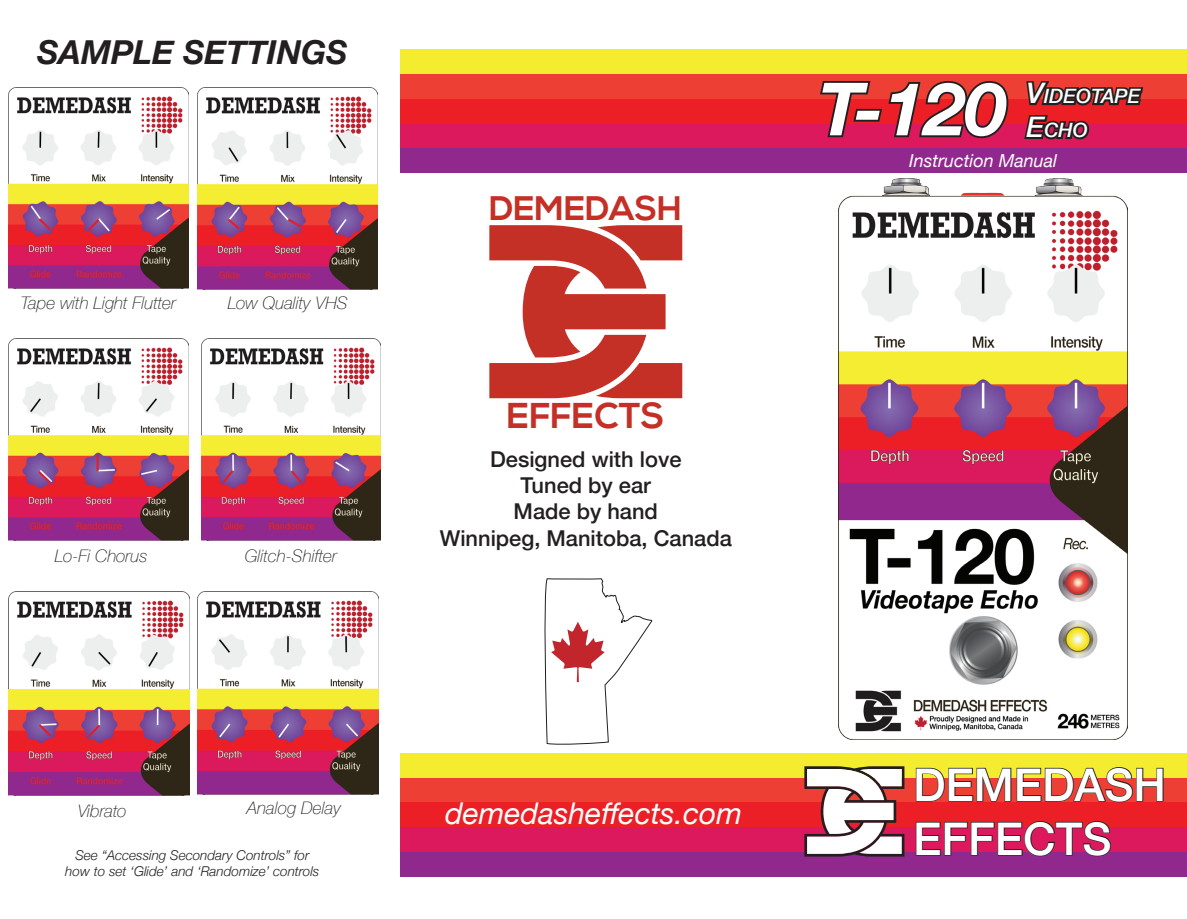
<style>
.page{position:relative;width:1187px;height:919px;background:#fff}
.page>*{position:absolute;margin:0;border:0;box-sizing:border-box;transform-origin:0 0}
.t1{font:italic 700 73.35px "Helvetica Neue";color:#fff}
.t2{font:500 45px/54px "Helvetica Neue";color:#fff}
.t3{font:700 35.85px "Nexa";color:#c42f26}
.t4{font:700 34.05px "Nexa";color:#c42f26}
.t5{font:italic 700 33px "Helvetica Neue";color:#231f20}
.t6{font:italic 30px "Helvetica Neue";color:#fff}
.t7{font:500 21.9px/26.2px "Helvetica Neue";color:#231f20;text-align:center}
.t8{font:italic 500 19.8px/33.9px "Helvetica Neue";color:#fff}
.t9{font:italic 18px "Helvetica Neue";color:#fff}
.t10{font:italic 100 17.25px "Helvetica Neue";color:#231f20}
.t11{font:italic 300 13.5px/16.2px "Helvetica Neue";color:#231f20;text-align:center}
.s1{font-size:28.2px}
</style>
<div class="page">
<img style="left:197px;top:591px;width:181px;height:203px">
<img style="left:9px;top:87px;width:179px;height:202px">
<img style="left:198px;top:87px;width:180px;height:202px">
<img style="left:9px;top:591px;width:181px;height:204px">
<img style="left:9px;top:338px;width:179px;height:202px">
<img style="left:201px;top:338px;width:179px;height:202px">
<div style="left:400px;top:50px;width:786px;height:24px;background:#f4ec2f"></div>
<div style="left:400px;top:74px;width:786px;height:25px;background:#ee3f35"></div>
<div style="left:400px;top:99px;width:786px;height:25px;background:#ed1f26"></div>
<div style="left:400px;top:124px;width:786px;height:24px;background:#db195c"></div>
<div style="left:400px;top:148px;width:786px;height:25px;background:#91288e"></div>
<div style="left:400px;top:753px;width:786px;height:24px;background:#f4ec2f"></div>
<div style="left:400px;top:777px;width:786px;height:25px;background:#ee3f35"></div>
<div style="left:400px;top:802px;width:786px;height:25px;background:#ed1f26"></div>
<div style="left:400px;top:827px;width:786px;height:24px;background:#db195c"></div>
<div style="left:400px;top:851px;width:786px;height:25px;background:#91288e"></div>
<svg style="left:489px;top:225px;width:193px;height:173px"></svg>
<img style="left:838px;top:178px;width:289px;height:561px">
<svg style="left:544px;top:578px;width:108px;height:167px"></svg>
<svg style="left:804px;top:766px;width:100px;height:90px"></svg>
<svg style="left:820px;top:81px;width:189px;height:58px"></svg>
<svg style="left:1022px;top:49px;width:123px;height:91px"></svg>
<svg style="left:915px;top:767px;width:249px;height:36px"></svg>
<svg style="left:915px;top:821px;width:196px;height:36px"></svg>
<h3 class="t5" style="left:37px;top:26px;width:311px">SAMPLE SETTINGS</h3>
<p class="t10" style="left:21px;top:290px;width:157px">Tape with Light Flutter</p>
<p class="t10" style="left:228px;top:290px;width:121px">Low Quality VHS</p>
<p class="t10" style="left:55px;top:543px;width:94px">Lo-Fi Chorus</p>
<p class="t10" style="left:245px;top:543px;width:93px">Glitch-Shifter</p>
<p class="t10" style="left:247px;top:795px;width:96px">Analog Delay</p>
<p class="t10" style="left:78px;top:797px;width:50px">Vibrato</p>
<p class="t11" style="left:65px;top:845px;width:256px">See “Accessing Secondary Controls” for how to set ‘Glide’ and ‘Randomize’ controls</p>
<h3 class="t4" style="left:489px;top:188px;width:194px">DEMEDASH</h3>
<h3 class="t3" style="left:507px;top:395px;width:159px">EFFECTS</h3>
<p class="t7" style="left:440px;top:444px;width:293px">Designed with love<br>Tuned by ear<br>Made by hand<br>Winnipeg, Manitoba, Canada</p>
<h1 class="t1" style="left:818px;top:52px;width:189px">T-120</h1>
<p class="t8" style="left:1026px;top:78px;width:115px"><span class="s1">V</span>IDEOTAPE<br><span class="s1">E</span>CHO</p>
<p class="t9" style="left:909px;top:148px;width:150px">Instruction Manual</p>
<h3 class="t6" style="left:445px;top:791px;width:298px">demedasheffects.com</h3>
<h2 class="t2" style="left:913px;top:754px;width:254px">DEMEDASH<br>EFFECTS</h2>
</div>
